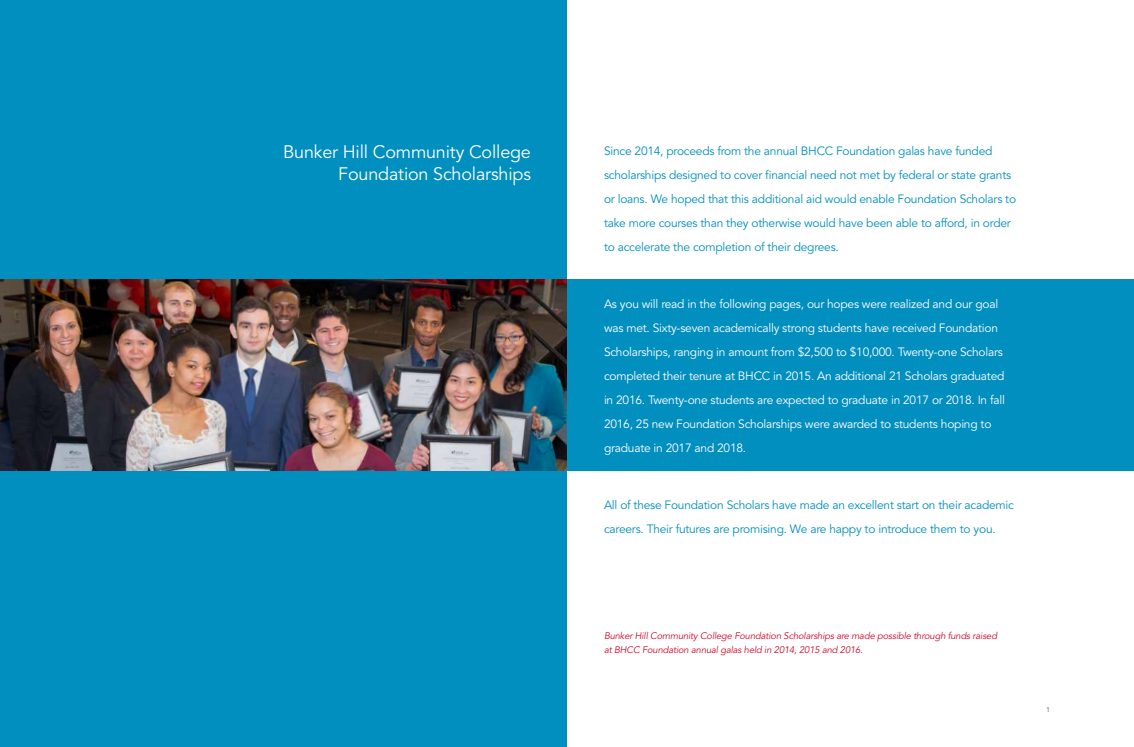
<style>
.page{position:relative;width:1134px;height:747px;background:#fff}
.page>*{position:absolute;margin:0;border:0;box-sizing:border-box;transform-origin:0 0}
.t1{font:18px/22px "Avenir LT Std";letter-spacing:-.01em;color:#fff;text-align:right}
.t2{font:12px/24px "Avenir LT Std";letter-spacing:-.02em;color:#008fbe}
.t3{font:12px/24px "Avenir LT Std";letter-spacing:-.02em;color:#fff}
.t4{font:italic 9.5px/14px "Avenir LT Std";letter-spacing:-.02em;color:#cf0a2c}
.t5{font:7px "Avenir LT Std";color:#6d6e71}
</style>
<div class="page">
<div style="left:0;top:279px;width:1134px;height:192px;background:#008fbe"></div>
<div style="left:0;top:0;width:567px;height:747px;background:#008fbe"></div>
<img style="left:0;top:279px;width:567px;height:192px">
<h1 class="t1" style="left:283px;top:141px;width:249px">Bunker Hill Community College<br>Foundation Scholarships</h1>
<p class="t2" style="left:604px;top:139px;width:414px">Since 2014, proceeds from the annual BHCC Foundation galas have funded scholarships designed to cover financial need not met by federal or state grants or loans. We hoped that this additional aid would enable Foundation Scholars to take more courses than they otherwise would have been able to afford, in order to accelerate the completion of their degrees.</p>
<p class="t3" style="left:604px;top:292px;width:402px">As you will read in the following pages, our hopes were realized and our goal was met. Sixty-seven academically strong students have received Foundation Scholarships, ranging in amount from $2,500 to $10,000. Twenty-one Scholars completed their tenure at BHCC in 2015. An additional 21 Scholars graduated in 2016. Twenty-one students are expected to graduate in 2017 or 2018. In fall 2016, 25 new Foundation Scholarships were awarded to students hoping to graduate in 2017 and 2018.</p>
<p class="t2" style="left:604px;top:493px;width:411px">All of these Foundation Scholars have made an excellent start on their academic careers. Their futures are promising. We are happy to introduce them to you.</p>
<p class="t4" style="left:604px;top:629px;width:395px">Bunker Hill Community College Foundation Scholarships are made possible through funds raised at BHCC Foundation annual galas held in 2014, 2015 and 2016.</p>
<p class="t5" style="left:1046px;top:706px;width:5px">1</p>
</div>
